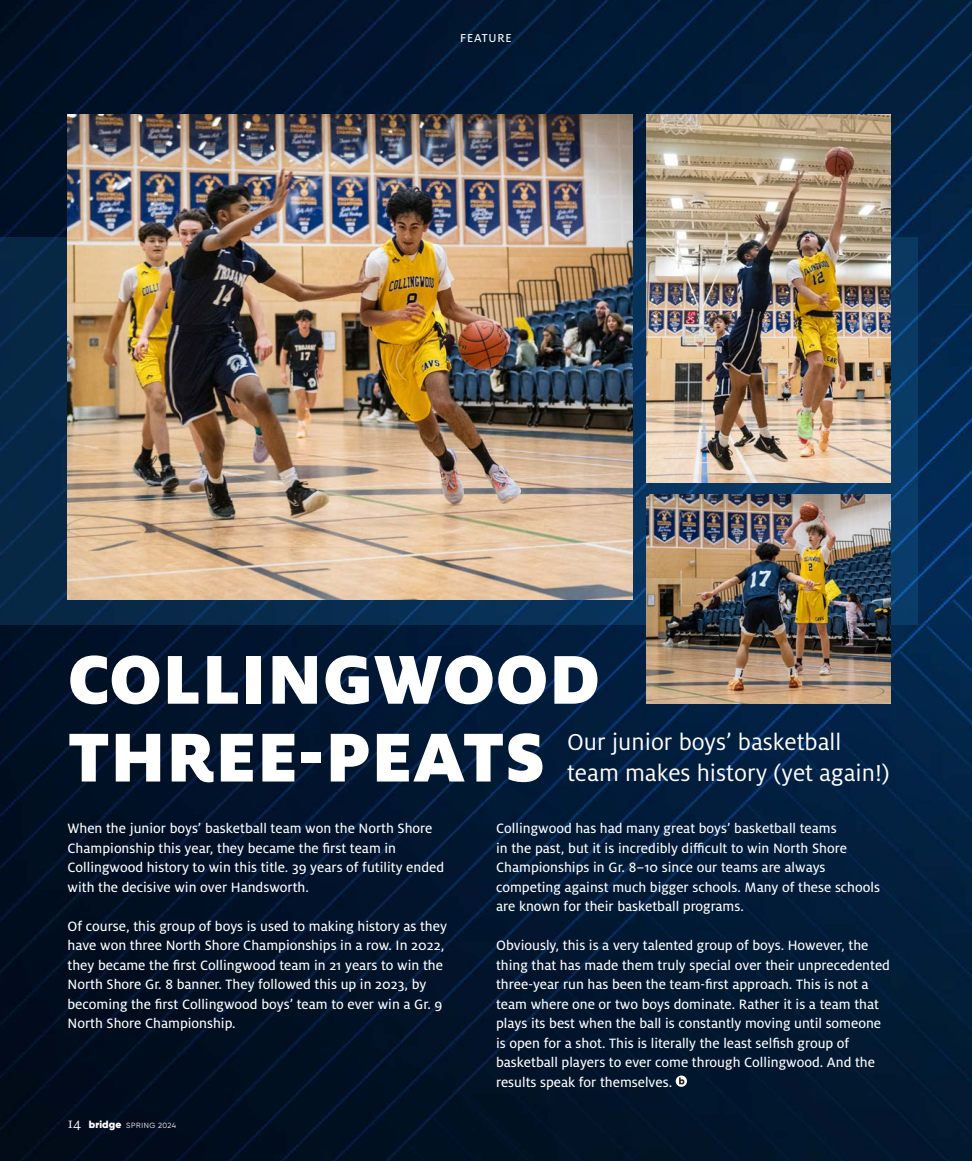
<style>
.page{position:relative;width:972px;height:1161px;background:#fff}
.page>*{position:absolute;margin:0;border:0;box-sizing:border-box;transform-origin:0 0}
.Large_Subhead{font:900 76.5px "Milo OT";letter-spacing:.01em;color:#fff}
.Body_Copy_Sans{font:25.5px/31.5px "Milo OT";color:#fff}
.Body_Copy_Sans-2{font:15px/19.5px "Milo OT Text";color:#fff}
.t1{font:15px "Milo Serif OT";color:#fff}
.t2{font:12.75px "Milo OT Text";letter-spacing:.06em;color:#fff}
.t3{font:7.5px "Gilroy";letter-spacing:.075em;color:#fff}
.s1{font-weight:900;font-size:10.5px}
</style>
<div class="page">
<img style="left:0;top:0;width:972px;height:1161px">
<svg style="left:676px;top:1076px;width:11px;height:11px"></svg>
<svg style="left:679px;top:1078px;width:5px;height:6px"></svg>
<svg style="left:0;top:237px;width:918px;height:387px;background:#0a3054"></svg>
<img style="left:646px;top:115px;width:245px;height:368px">
<img style="left:68px;top:115px;width:565px;height:484px">
<img style="left:646px;top:495px;width:245px;height:209px">
<p class="t2" style="left:460px;top:31px;width:53px">FEATURE</p>
<p class="Large_Subhead" style="left:68px;top:635px;width:534px">COLLINGWOOD</p>
<p class="Large_Subhead" style="left:68px;top:713px;width:478px">THREE-PEATS</p>
<p class="Body_Copy_Sans" style="left:567px;top:726px;width:324px">Our junior boys’ basketball team makes history (yet again!)</p>
<p class="Body_Copy_Sans-2" style="left:68px;top:819px;width:378px">When the junior boys’ basketball team won the North Shore Championship this year, they became the first team in Collingwood history to win this title. 39 years of futility ended with the decisive win over Handsworth.</p>
<p class="Body_Copy_Sans-2" style="left:68px;top:916px;width:381px">Of course, this group of boys is used to making history as they have won three North Shore Championships in a row. In 2022, they became the first Collingwood team in 21 years to win the North Shore Gr. 8 banner. They followed this up in 2023, by becoming the first Collingwood boys’ team to ever win a Gr. 9<br>North Shore Championship.</p>
<p class="t1" style="left:68px;top:1115px;width:16px">14</p>
<p class="t3" style="left:89px;top:1120px;width:89px"><span class="s1">bridge</span> SPRING 2024</p>
<p class="Body_Copy_Sans-2" style="left:496px;top:819px;width:385px">Collingwood has had many great boys’ basketball teams<br>in the past, but it is incredibly difficult to win North Shore Championships in Gr. 8–10 since our teams are always competing against much bigger schools. Many of these schools are known for their basketball programs.</p>
<p class="Body_Copy_Sans-2" style="left:496px;top:936px;width:395px">Obviously, this is a very talented group of boys. However, the thing that has made them truly special over their unprecedented three-year run has been the team-first approach. This is not a team where one or two boys dominate. Rather it is a team that plays its best when the ball is constantly moving until someone is open for a shot. This is literally the least selfish group of basketball players to ever come through Collingwood. And the results speak for themselves.</p>
</div>
